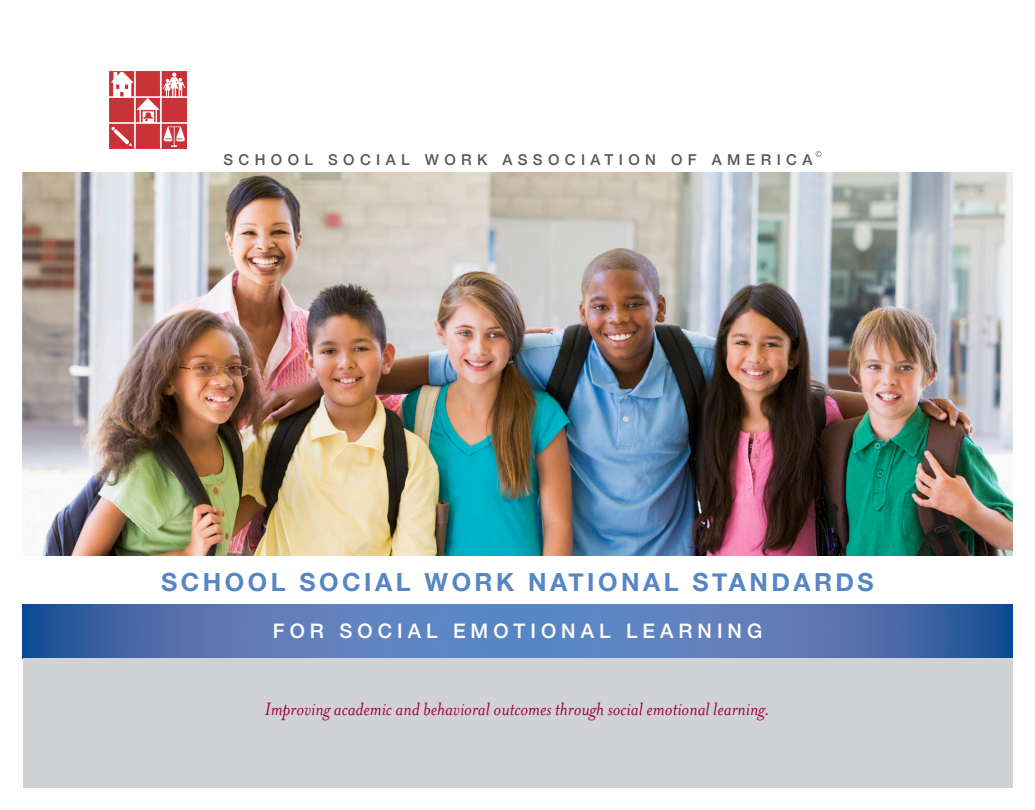
<style>
.page{position:relative;width:1035px;height:810px;background:#fff}
.page>*{position:absolute;margin:0;border:0;box-sizing:border-box;transform-origin:0 0}
.t1{font:700 25px "Helvetica Neue";letter-spacing:.14em;color:#5786c5}
.t2{font:italic 20.62px "Mrs Eaves";color:#a30146}
.t3{font:500 20px "Helvetica Neue";letter-spacing:.25em;color:#fff}
.t4{font:500 15px "Helvetica Neue";letter-spacing:.36em;color:#57585a}
</style>
<div class="page">
<svg style="left:22px;top:604px;width:990px;height:54px;background:#5175b3"></svg>
<img style="left:22px;top:172px;width:990px;height:383px">
<img style="left:109px;top:71px;width:77px;height:77px">
<div style="left:23px;top:658px;width:989px;height:130px;background:#d1d2d4"></div>
<svg style="left:816px;top:151px;width:5px;height:6px"></svg>
<p class="t4" style="left:223px;top:148px;width:591px">SCHOOL SOCIAL WORK ASSOCIATION OF AMERICA</p>
<p class="t1" style="left:161px;top:563px;width:714px">SCHOOL SOCIAL WORK NATIONAL STANDARDS</p>
<p class="t3" style="left:273px;top:615px;width:491px">FOR SOCIAL EMOTIONAL LEARNING</p>
<p class="t2" style="left:265px;top:698px;width:507px">Improving academic and behavioral outcomes through social emotional learning.</p>
</div>
